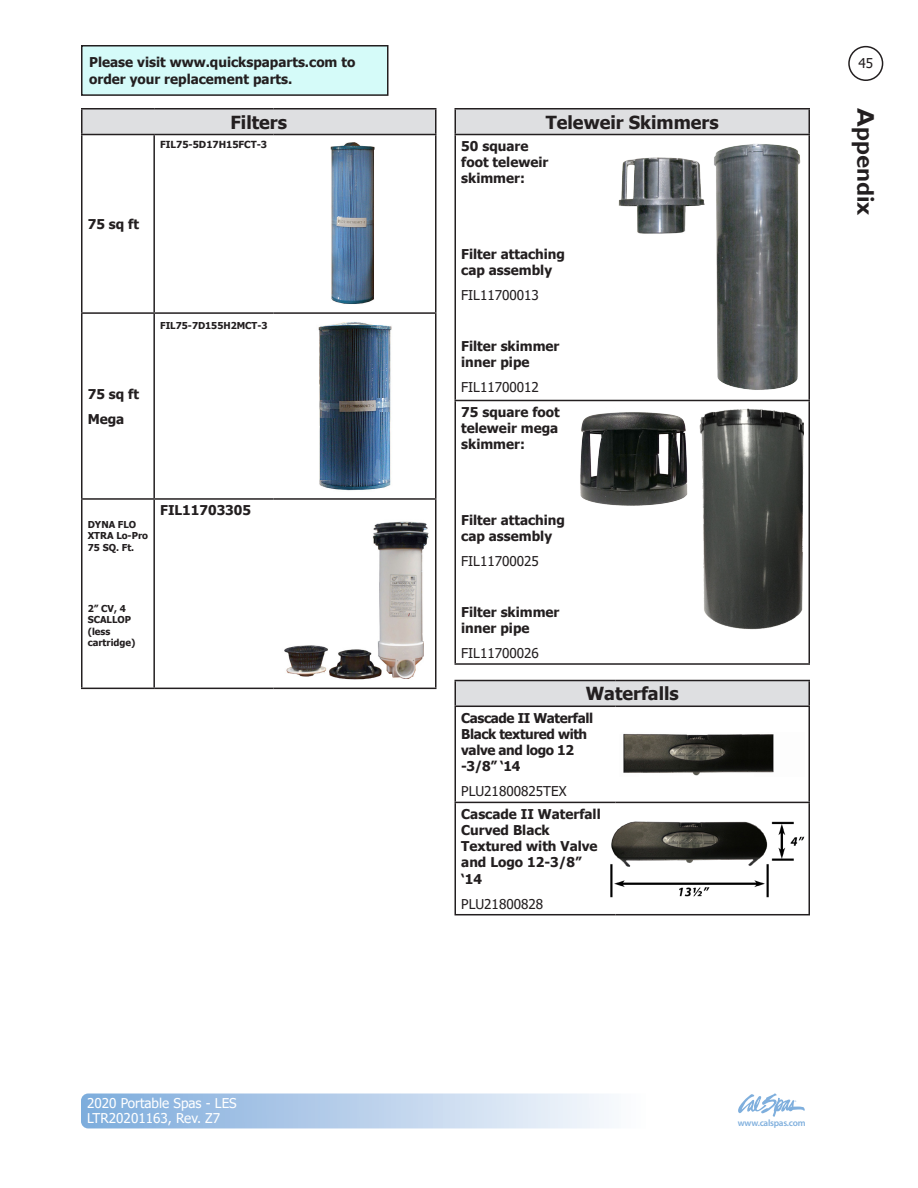
<style>
.page{position:relative;width:918px;height:1188px;background:#fff}
.page>*{position:absolute;margin:0;border:0;box-sizing:border-box;transform-origin:0 0}
.t1{font:700 24px "Gill Sans";color:#231f20}
.Heading_3{font:700 18px "Tahoma";color:#231f20}
.t2{font:700 13.5px/16.2px "Tahoma";color:#231f20}
.t3{font:13.5px "Tahoma";color:#231f20}
.t4{font:700 13.5px/16.2px "Tahoma";letter-spacing:-.03em;color:#231f20}
.t5{font:13.5px/14.7px "Tahoma";color:#fff}
.t6{font:700 9.75px "Tahoma";color:#231f20}
.t7{font:700 9.45px/11.4px "Tahoma";color:#231f20}
.t8{font:600 9.3px "Myriad Pro";letter-spacing:-.03em;color:#7fafdd}
</style>
<div class="page">
<div style="left:81px;top:1094px;width:729px;height:34px;background:linear-gradient(to right,#81addc,#fff);border-radius:7px"></div>
<svg style="left:738px;top:1094px;width:67px;height:23px"></svg>
<div style="left:848px;top:46px;width:35px;height:35px;border:2px solid #231f20;border-radius:50%"></div>
<div style="left:82px;top:46px;width:306px;height:49px;background:#d5fbf9"></div>
<div style="left:81px;top:45px;width:308px;height:51px;border:2px solid #231f20"></div>
<div style="left:455px;top:109px;width:354px;height:26px;background:#dedfe1"></div>
<hr style="left:454px;top:401px;width:2px;height:262px;background:#231f20">
<hr style="left:808px;top:401px;width:2px;height:262px;background:#231f20">
<hr style="left:454px;top:663px;width:131px;height:2px;background:#231f20">
<hr style="left:585px;top:663px;width:225px;height:2px;background:#231f20">
<hr style="left:808px;top:109px;width:2px;height:25px;background:#231f20">
<hr style="left:454px;top:135px;width:2px;height:265px;background:#231f20">
<hr style="left:808px;top:135px;width:2px;height:265px;background:#231f20">
<hr style="left:454px;top:108px;width:131px;height:2px;background:#231f20">
<hr style="left:454px;top:109px;width:2px;height:25px;background:#231f20">
<hr style="left:585px;top:108px;width:225px;height:2px;background:#231f20">
<hr style="left:454px;top:134px;width:131px;height:1px;background:#231f20">
<hr style="left:585px;top:134px;width:225px;height:1px;background:#231f20">
<hr style="left:454px;top:400px;width:131px;height:1px;background:#231f20">
<hr style="left:585px;top:400px;width:225px;height:1px;background:#231f20">
<img style="left:618px;top:144px;width:183px;height:246px">
<img style="left:580px;top:408px;width:223px;height:222px">
<div style="left:455px;top:681px;width:354px;height:25px;background:#dedfe1"></div>
<hr style="left:808px;top:681px;width:2px;height:25px;background:#231f20">
<hr style="left:454px;top:707px;width:2px;height:95px;background:#231f20">
<hr style="left:808px;top:707px;width:2px;height:95px;background:#231f20">
<hr style="left:454px;top:802px;width:161px;height:1px;background:#231f20">
<hr style="left:454px;top:803px;width:2px;height:111px;background:#231f20">
<hr style="left:615px;top:802px;width:195px;height:1px;background:#231f20">
<hr style="left:808px;top:803px;width:2px;height:111px;background:#231f20">
<hr style="left:454px;top:914px;width:161px;height:1px;background:#231f20">
<hr style="left:615px;top:914px;width:195px;height:1px;background:#231f20">
<hr style="left:454px;top:706px;width:161px;height:1px;background:#231f20">
<hr style="left:615px;top:706px;width:195px;height:1px;background:#231f20">
<hr style="left:454px;top:680px;width:161px;height:1px;background:#231f20">
<hr style="left:454px;top:681px;width:2px;height:25px;background:#231f20">
<hr style="left:615px;top:680px;width:195px;height:1px;background:#231f20">
<img style="left:623px;top:733px;width:151px;height:43px">
<img style="left:610px;top:814px;width:199px;height:90px">
<div style="left:82px;top:109px;width:354px;height:26px;background:#dedfe1"></div>
<hr style="left:81px;top:108px;width:73px;height:2px;background:#231f20">
<svg style="left:81px;top:109px;width:1px;height:25px"></svg>
<hr style="left:154px;top:108px;width:120px;height:2px;background:#231f20">
<hr style="left:274px;top:108px;width:163px;height:2px;background:#231f20">
<svg style="left:435px;top:109px;width:1px;height:25px"></svg>
<hr style="left:81px;top:134px;width:73px;height:1px;background:#231f20">
<hr style="left:81px;top:135px;width:1px;height:177px;background:#231f20">
<hr style="left:154px;top:134px;width:120px;height:1px;background:#231f20">
<hr style="left:153px;top:135px;width:2px;height:177px;background:#231f20">
<hr style="left:274px;top:134px;width:163px;height:1px;background:#231f20">
<hr style="left:435px;top:135px;width:1px;height:177px;background:#231f20">
<hr style="left:81px;top:312px;width:73px;height:2px;background:#231f20">
<hr style="left:81px;top:314px;width:1px;height:184px;background:#231f20">
<hr style="left:154px;top:312px;width:120px;height:2px;background:#231f20">
<hr style="left:274px;top:312px;width:163px;height:2px;background:#231f20">
<hr style="left:81px;top:498px;width:73px;height:2px;background:#231f20">
<hr style="left:81px;top:500px;width:1px;height:188px;background:#231f20">
<hr style="left:154px;top:498px;width:120px;height:2px;background:#231f20">
<hr style="left:274px;top:498px;width:163px;height:2px;background:#231f20">
<hr style="left:81px;top:688px;width:73px;height:1px;background:#231f20">
<hr style="left:154px;top:688px;width:120px;height:1px;background:#231f20">
<hr style="left:274px;top:688px;width:163px;height:1px;background:#231f20">
<hr style="left:153px;top:314px;width:2px;height:184px;background:#231f20">
<hr style="left:153px;top:500px;width:2px;height:188px;background:#231f20">
<hr style="left:435px;top:314px;width:1px;height:184px;background:#231f20">
<hr style="left:435px;top:500px;width:1px;height:188px;background:#231f20">
<img style="left:330px;top:142px;width:45px;height:162px">
<img style="left:318px;top:322px;width:74px;height:169px">
<img style="left:284px;top:521px;width:145px;height:159px">
<p class="t2" style="left:89px;top:55px;width:268px">Please visit www.quickspaparts.com to</p>
<p class="t3" style="left:858px;top:54px;width:16px">45</p>
<p class="t2" style="left:89px;top:71px;width:205px">order your replacement parts.</p>
<p class="Heading_3" style="left:546px;top:109px;width:174px">Teleweir Skimmers</p>
<p class="t2" style="left:461px;top:138px;width:89px">50 square foot teleweir skimmer:</p>
<h1 class="t1" style="left:880px;top:108px;width:109px;rotate:90deg">Appendix</h1>
<p class="Heading_3" style="left:230px;top:109px;width:58px">Filters</p>
<p class="t6" style="left:160px;top:138px;width:109px">FIL75-5D17H15FCT-3</p>
<p class="t2" style="left:88px;top:217px;width:53px">75 sq ft</p>
<p class="t7" style="left:160px;top:321px;width:109px">FIL75-7D155H2MCT-3</p>
<p class="t2" style="left:88px;top:386px;width:53px">75 sq ft</p>
<p class="t2" style="left:88px;top:411px;width:38px">Mega</p>
<p class="t7" style="left:88px;top:519px;width:62px">DYNA FLO<br>XTRA Lo-Pro<br>75 SQ. Ft.</p>
<p class="t2" style="left:160px;top:503px;width:92px">FIL11703305</p>
<p class="t7" style="left:88px;top:603px;width:49px">2” CV, 4<br>SCALLOP (less cartridge)</p>
<p class="t5" style="left:87px;top:1097px;width:151px">2020 Portable Spas - LES<br>LTR20201163, Rev. Z7</p>
<p class="t2" style="left:461px;top:246px;width:105px">Filter attaching cap assembly</p>
<p class="t3" style="left:461px;top:286px;width:79px">FIL11700013</p>
<p class="t2" style="left:461px;top:338px;width:100px">Filter skimmer inner pipe</p>
<p class="t3" style="left:461px;top:378px;width:79px">FIL11700012</p>
<p class="t2" style="left:461px;top:404px;width:100px;text-align:justify">75 square foot teleweir mega skimmer:</p>
<p class="t2" style="left:461px;top:512px;width:105px">Filter attaching cap assembly</p>
<p class="t3" style="left:461px;top:552px;width:79px">FIL11700025</p>
<p class="t2" style="left:461px;top:604px;width:100px">Filter skimmer inner pipe</p>
<p class="t3" style="left:461px;top:644px;width:79px">FIL11700026</p>
<p class="Heading_3" style="left:586px;top:681px;width:95px">Waterfalls</p>
<p class="t4" style="left:461px;top:710px;width:133px">Cascade II Waterfall<br>Black textured with valve and logo 12 -3/8” ‘14</p>
<p class="t3" style="left:461px;top:782px;width:107px">PLU21800825TEX</p>
<p class="t2" style="left:461px;top:806px;width:141px">Cascade II Waterfall<br>Curved Black<br>Textured with Valve and Logo 12-3/8” ‘14</p>
<p class="t3" style="left:461px;top:895px;width:83px">PLU21800828</p>
<p class="t8" style="left:738px;top:1117px;width:69px">www.calspas.com</p>
</div>
